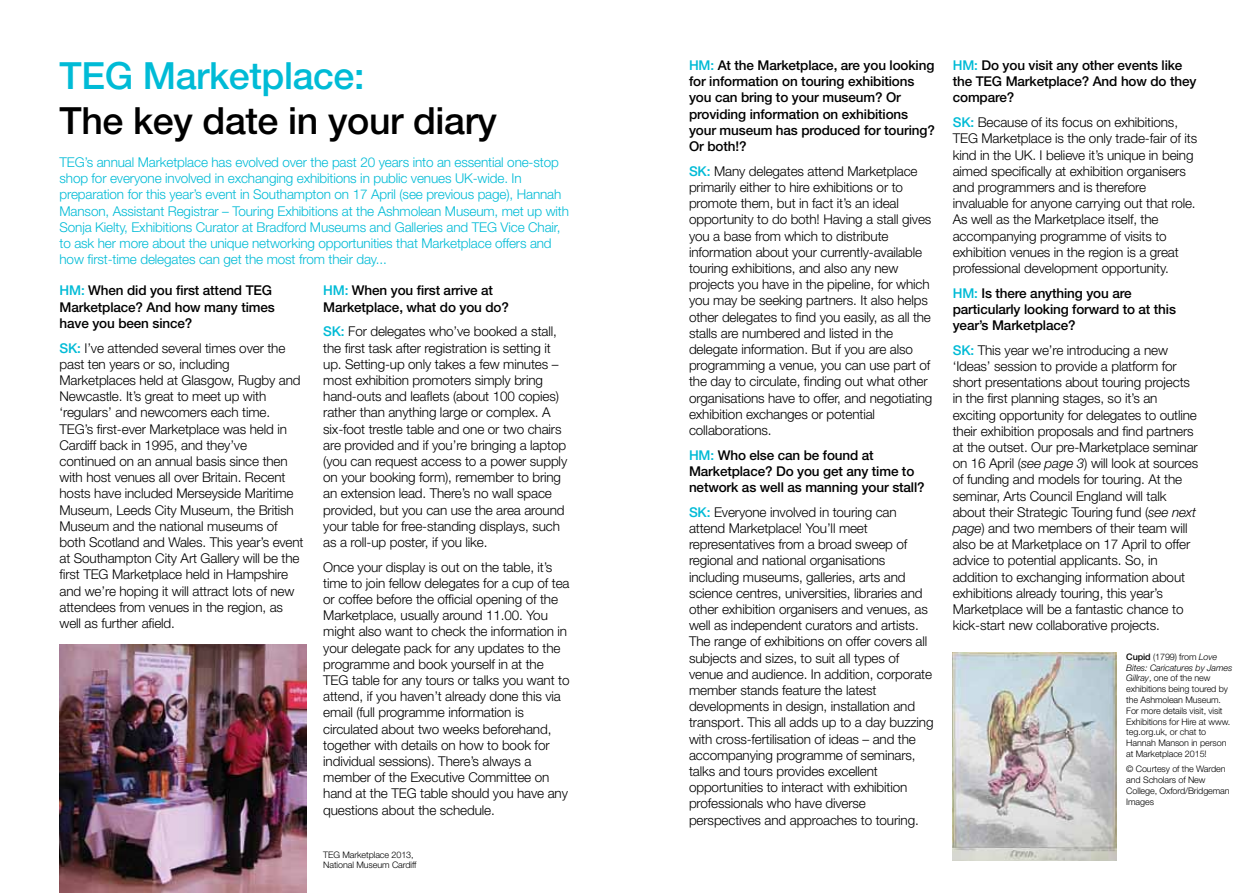
<style>
.page{position:relative;width:1259px;height:893px;background:#fff}
.page>*{position:absolute;margin:0;border:0;box-sizing:border-box;transform-origin:0 0}
.t1{font:500 37.5px "Helvetica Neue";letter-spacing:-.01em;color:#000}
.t2{font:500 37.5px "Helvetica Neue";letter-spacing:-.01em;color:#00bbd6}
.t3{font:300 13.5px/16.2px "Helvetica Neue";letter-spacing:-.01em;color:#000}
.t4{font:500 13.5px/16.2px "Helvetica Neue";letter-spacing:-.01em;color:#000}
.t5{font:300 13.5px/16.2px "Helvetica Neue";letter-spacing:-.01em;color:#00bbd6}
.t6{font:300 9px/10.8px "Helvetica Neue";letter-spacing:-.01em;color:#000}
.s1{color:#00bbd6}
.s2{font-weight:500;color:#00bbd6}
.s3{font-style:italic}
.s4{font-weight:500}
</style>
<div class="page">
<img style="left:60px;top:644px;width:246px;height:249px">
<img style="left:952px;top:652px;width:164px;height:209px">
<h1 class="t2" style="left:60px;top:53px;width:306px">TEG Marketplace:</h1>
<h1 class="t1" style="left:60px;top:98px;width:439px">The key date in your diary</h1>
<p class="t5" style="left:60px;top:154px;width:511px">TEG’s annual Marketplace has evolved over the past 20 years into an essential one-stop shop for everyone involved in exchanging exhibitions in public venues UK-wide. In preparation for this year’s event in Southampton on 17 April (see previous page), Hannah Manson, Assistant Registrar – Touring Exhibitions at the Ashmolean Museum, met up with Sonja Kielty, Exhibitions Curator at Bradford Museums and Galleries and TEG Vice Chair, to ask her more about the unique networking opportunities that Marketplace offers and how first-time delegates can get the most from their day...</p>
<p class="t4" style="left:60px;top:282px;width:217px"><span class="s1">HM:</span> When did you first attend TEG<br>Marketplace? And how many times have you been since?</p>
<p class="t3" style="left:60px;top:339px;width:246px"><span class="s2">SK:</span> I’ve attended several times over the past ten years or so, including Marketplaces held at Glasgow, Rugby and Newcastle. It’s great to meet up with ‘regulars’ and newcomers each time.<br>TEG’s first-ever Marketplace was held in Cardiff back in 1995, and they’ve continued on an annual basis since then with host venues all over Britain. Recent hosts have included Merseyside Maritime Museum, Leeds City Museum, the British Museum and the national museums of both Scotland and Wales. This year’s event at Southampton City Art Gallery will be the first TEG Marketplace held in Hampshire and we’re hoping it will attract lots of new attendees from venues in the region, as well as further afield.</p>
<p class="t4" style="left:323px;top:282px;width:187px"><span class="s1">HM:</span> When you first arrive at<br>Marketplace, what do you do?</p>
<p class="t3" style="left:323px;top:323px;width:245px"><span class="s2">SK:</span> For delegates who’ve booked a stall, the first task after registration is setting it up. Setting-up only takes a few minutes – most exhibition promoters simply bring hand-outs and leaflets (about 100 copies) rather than anything large or complex. A six-foot trestle table and one or two chairs are provided and if you’re bringing a laptop (you can request access to a power supply on your booking form), remember to bring an extension lead. There’s no wall space provided, but you can use the area around your table for free-standing displays, such as a roll-up poster, if you like.</p>
<p class="t3" style="left:323px;top:558px;width:248px">Once your display is out on the table, it’s time to join fellow delegates for a cup of tea or coffee before the official opening of the Marketplace, usually around 11.00. You might also want to check the information in your delegate pack for any updates to the programme and book yourself in at the TEG table for any tours or talks you want to attend, if you haven’t already done this via email (full programme information is circulated about two weeks beforehand, together with details on how to book for individual sessions). There’s always a member of the Executive Committee on hand at the TEG table should you have any questions about the schedule.</p>
<p class="t6" style="left:323px;top:849px;width:95px">TEG Marketplace 2013,<br>National Museum Cardiff</p>
<p class="t4" style="left:689px;top:57px;width:247px"><span class="s1">HM:</span> At the Marketplace, are you looking for information on touring exhibitions you can bring to your museum? Or providing information on exhibitions your museum has produced for touring?<br>Or both!?</p>
<p class="t3" style="left:689px;top:163px;width:245px"><span class="s2">SK:</span> Many delegates attend Marketplace primarily either to hire exhibitions or to promote them, but in fact it’s an ideal opportunity to do both! Having a stall gives you a base from which to distribute information about your currently-available touring exhibitions, and also any new projects you have in the pipeline, for which you may be seeking partners. It also helps other delegates to find you easily, as all the stalls are numbered and listed in the delegate information. But if you are also programming a venue, you can use part of the day to circulate, finding out what other organisations have to offer, and negotiating exhibition exchanges or potential collaborations.</p>
<p class="t4" style="left:689px;top:447px;width:237px"><span class="s1">HM:</span> Who else can be found at<br>Marketplace? Do you get any time to network as well as manning your stall?</p>
<p class="t3" style="left:689px;top:504px;width:246px"><span class="s2">SK:</span> Everyone involved in touring can attend Marketplace! You’ll meet representatives from a broad sweep of regional and national organisations including museums, galleries, arts and science centres, universities, libraries and other exhibition organisers and venues, as well as independent curators and artists.<br>The range of exhibitions on offer covers all subjects and sizes, to suit all types of venue and audience. In addition, corporate member stands feature the latest developments in design, installation and transport. This all adds up to a day buzzing with cross-fertilisation of ideas – and the accompanying programme of seminars, talks and tours provides excellent opportunities to interact with exhibition professionals who have diverse perspectives and approaches to touring.</p>
<p class="t4" style="left:952px;top:57px;width:245px"><span class="s1">HM:</span> Do you visit any other events like the TEG Marketplace? And how do they compare?</p>
<p class="t3" style="left:952px;top:114px;width:246px"><span class="s2">SK:</span> Because of its focus on exhibitions, TEG Marketplace is the only trade-fair of its kind in the UK. I believe it’s unique in being aimed specifically at exhibition organisers and programmers and is therefore invaluable for anyone carrying out that role.<br>As well as the Marketplace itself, the accompanying programme of visits to exhibition venues in the region is a great professional development opportunity.</p>
<p class="t4" style="left:952px;top:285px;width:225px"><span class="s1">HM:</span> Is there anything you are particularly looking forward to at this year’s Marketplace?</p>
<p class="t3" style="left:952px;top:342px;width:247px"><span class="s2">SK:</span> This year we’re introducing a new ‘Ideas’ session to provide a platform for short presentations about touring projects in the first planning stages, so it’s an exciting opportunity for delegates to outline their exhibition proposals and find partners at the outset. Our pre-Marketplace seminar on 16 April (<span class="s3">see page 3</span>) will look at sources of funding and models for touring. At the seminar, Arts Council England will talk about their Strategic Touring fund (<span class="s3">see next page</span>) and two members of their team will also be at Marketplace on 17 April to offer advice to potential applicants. So, in addition to exchanging information about exhibitions already touring, this year’s Marketplace will be a fantastic chance to kick-start new collaborative projects.</p>
<p class="t6" style="left:1126px;top:651px;width:108px"><span class="s4">Cupid</span> (1799) from <span class="s3">Love<br>Bites: Caricatures by James<br>Gillray</span>, one of the new exhibitions being toured by the Ashmolean Museum.<br>For more details visit, visit<br>Exhibitions for Hire at www. teg.org.uk, or chat to<br>Hannah Manson in person at Marketplace 2015!</p>
<p class="t6" style="left:1126px;top:763px;width:105px">© Courtesy of the Warden and Scholars of New<br>College, Oxford/Bridgeman<br>Images</p>
</div>
